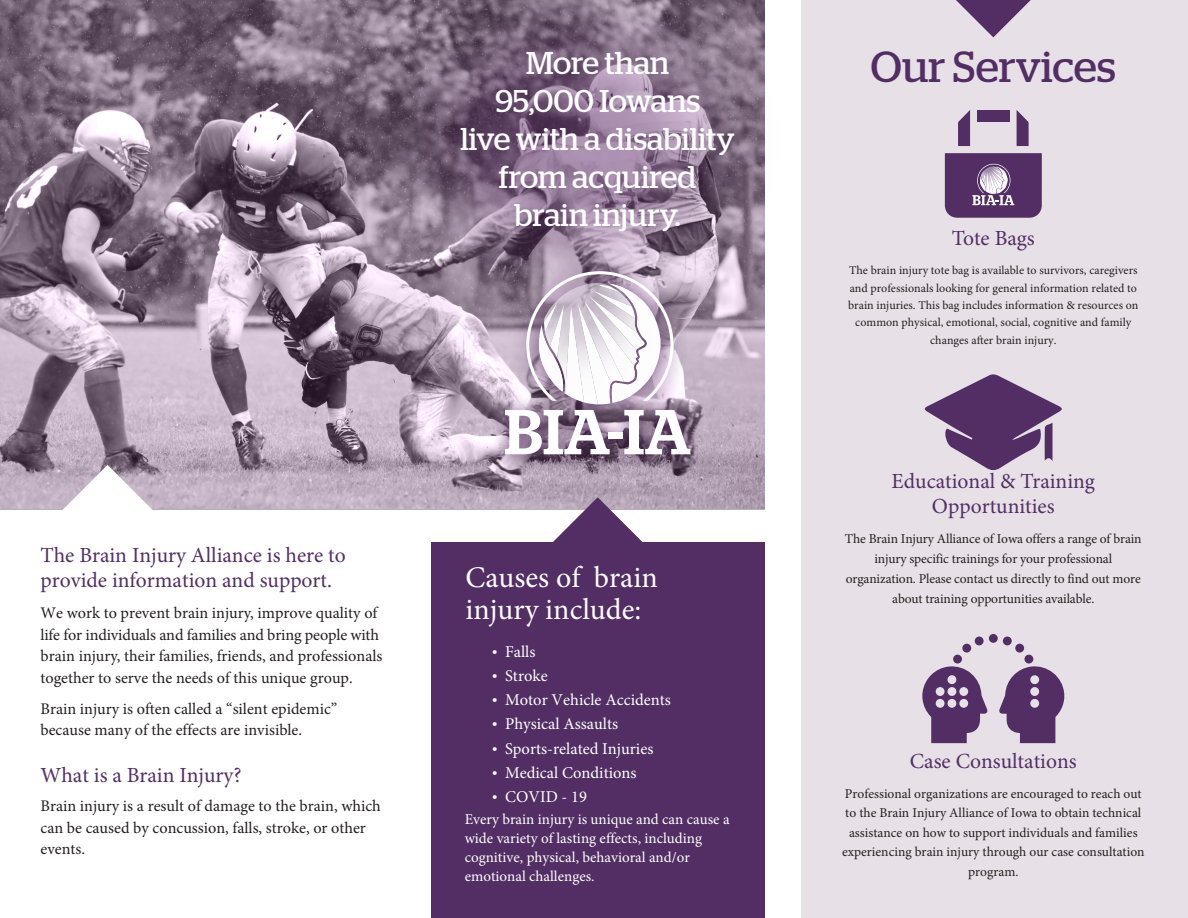
<style>
.page{position:relative;width:1188px;height:918px;background:#fff}
.page>*{position:absolute;margin:0;border:0;box-sizing:border-box;transform-origin:0 0}
.t1{font:43.5px "Stag";color:#522e64}
.t2{font:31.5px/38.1px "Stag";color:#fff;text-align:center}
.t3{font:30px/31.8px "Minion Pro";color:#fff}
.t4{font:21.6px/24.6px "Minion Pro";color:#522e64}
.t5{font:16.5px "Minion Pro";color:#fff}
.t6{font:16.2px/21.6px "Minion Pro";color:#231f20}
.t7{font:15px/19px "Minion Pro";color:#fff}
.t8{font:13.5px/19.5px "Minion Pro";color:#231f20;text-align:center}
.t9{font:12px/17.4px "Minion Pro";color:#231f20;text-align:center}
.s1{font-family:"Stag Sans";font-weight:300}
</style>
<div class="page">
<div style="left:431px;top:542px;width:334px;height:376px;background:#522e64"></div>
<div style="left:801px;top:0;width:387px;height:918px;background:#e7e1e7"></div>
<svg style="left:956px;top:0;width:75px;height:37px"></svg>
<svg style="left:0;top:0;width:765px;height:510px;background:#9a8b9b"></svg>
<svg style="left:63px;top:465px;width:89px;height:45px"></svg>
<svg style="left:553px;top:497px;width:90px;height:45px"></svg>
<div style="left:362px;top:0;width:428px;height:310px;background:#552d5f;opacity:.49"></div>
<div style="left:491px;top:256px;width:214px;height:213px;background:#552d5f;opacity:.8"></div>
<svg style="left:505px;top:410px;width:105px;height:44px"></svg>
<div style="left:608px;top:432px;width:14px;height:7px;background:#fff"></div>
<svg style="left:624px;top:410px;width:66px;height:44px"></svg>
<svg style="left:526px;top:271px;width:147px;height:133px"></svg>
<svg style="left:999px;top:666px;width:65px;height:77px"></svg>
<svg style="left:922px;top:666px;width:66px;height:77px"></svg>
<div style="left:1015px;top:644px;width:9px;height:9px;background:#522e64;border-radius:50%"></div>
<div style="left:962px;top:644px;width:9px;height:9px;background:#522e64;border-radius:50%"></div>
<div style="left:1003px;top:637px;width:9px;height:8px;background:#522e64;border-radius:50%"></div>
<div style="left:975px;top:637px;width:9px;height:8px;background:#522e64;border-radius:50%"></div>
<div style="left:1024px;top:655px;width:9px;height:9px;background:#522e64;border-radius:50%"></div>
<div style="left:989px;top:634px;width:9px;height:9px;background:#522e64;border-radius:50%"></div>
<div style="left:953px;top:655px;width:9px;height:9px;background:#522e64;border-radius:50%"></div>
<div style="left:977px;top:110px;width:32px;height:12px;background:#522e64"></div>
<svg style="left:1017px;top:110px;width:12px;height:36px"></svg>
<svg style="left:958px;top:110px;width:12px;height:36px"></svg>
<svg style="left:945px;top:153px;width:97px;height:65px;background:#694a78"></svg>
<svg style="left:924px;top:374px;width:138px;height:97px"></svg>
<h2 class="t2" style="left:461px;top:43px;width:276px">More than<br>95,000 Iowans<br>live with a disability from acquired brain injury.</h2>
<h3 class="t4" style="left:40px;top:543px;width:307px">The Brain Injury Alliance is here to provide information and support.</h3>
<p class="t6" style="left:40px;top:602px;width:343px">We work to prevent brain injury, improve quality of life for individuals and families and bring people with brain injury, their families, friends, and professionals together to serve the needs of this unique group.</p>
<p class="t6" style="left:40px;top:698px;width:298px">Brain injury is often called a “silent epidemic” because many of the effects are invisible.</p>
<h3 class="t4" style="left:40px;top:763px;width:203px">What is a Brain Injury?</h3>
<p class="t6" style="left:40px;top:795px;width:342px">Brain injury is a result of damage to the brain, which can be caused by concussion, falls, stroke, or other events.</p>
<h3 class="t3" style="left:465px;top:562px;width:194px">Causes of brain injury include:</h3>
<p class="t5" style="left:492px;top:640px;width:45px"><span class="s1">•</span> Falls</p>
<p class="t5" style="left:492px;top:665px;width:57px"><span class="s1">•</span> Stroke</p>
<p class="t5" style="left:492px;top:689px;width:180px"><span class="s1">•</span> Motor Vehicle Accidents</p>
<p class="t5" style="left:492px;top:713px;width:127px"><span class="s1">•</span> Physical Assaults</p>
<p class="t5" style="left:492px;top:737px;width:162px"><span class="s1">•</span> Sports-related Injuries</p>
<p class="t5" style="left:492px;top:761px;width:146px"><span class="s1">•</span> Medical Conditions</p>
<p class="t5" style="left:492px;top:786px;width:96px"><span class="s1">•</span> COVID - 19</p>
<p class="t7" style="left:465px;top:810px;width:266px">Every brain injury is unique and can cause a wide variety of lasting effects, including cognitive, physical, behavioral and/or emotional challenges.</p>
<h1 class="t1" style="left:871px;top:41px;width:247px">Our Services</h1>
<h3 class="t4" style="left:952px;top:226px;width:85px">Tote Bags</h3>
<p class="t9" style="left:848px;top:262px;width:292px">The brain injury tote bag is available to survivors, caregivers and professionals looking for general information related to brain injuries. This bag includes information &amp; resources on common physical, emotional, social, cognitive and family changes after brain injury.</p>
<h3 class="t4" style="left:892px;top:469px;width:205px;text-align:center">Educational &amp; Training<br>Opportunities</h3>
<p class="t8" style="left:845px;top:528px;width:298px;line-height:20.2px">The Brain Injury Alliance of Iowa offers a range of brain injury specific trainings for your professional organization. Please contact us directly to find out more about training opportunities available.</p>
<h3 class="t4" style="left:910px;top:749px;width:168px">Case Consultations</h3>
<p class="t8" style="left:842px;top:784px;width:304px">Professional organizations are encouraged to reach out to the Brain Injury Alliance of Iowa to obtain technical assistance on how to support individuals and families experiencing brain injury through our case consultation program.</p>
</div>
